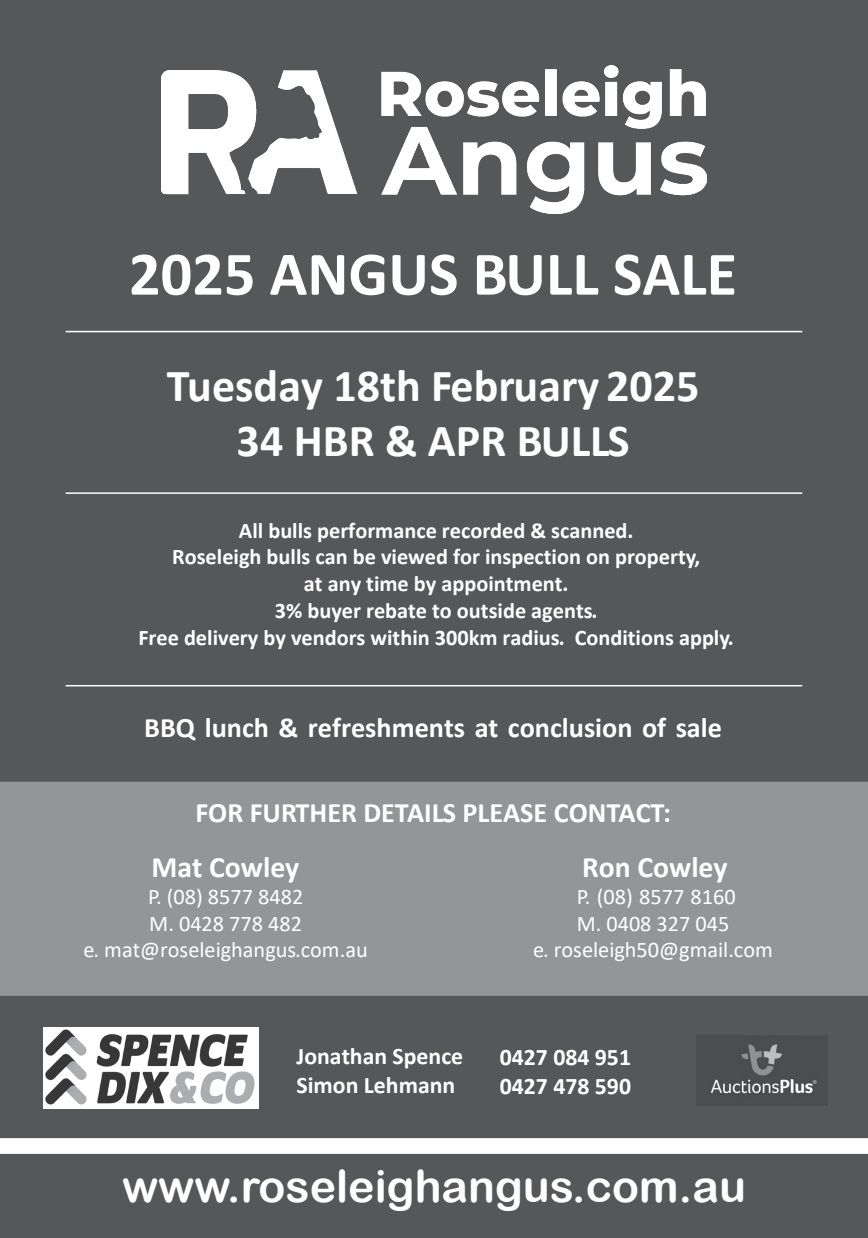
<style>
.page{position:relative;width:868px;height:1238px;background:#fff}
.page>*{position:absolute;margin:0;border:0;box-sizing:border-box;transform-origin:0 0}
.t1{font:700 62.4px "Calibri";color:#fff}
.t2{font:700 46.05px/55.2px "Calibri";color:#fff;text-align:center}
.t3{font:44.55px "Arial Rounded MT Bold";color:#fff}
.t4{font:700 29.7px "Calibri";color:#fff}
.t5{font:700 28.2px "Calibri";color:#fff}
.t6{font:700 23.7px/28.5px "Calibri";color:#fff}
.t7{font:700 22.35px/26.7px "Calibri";color:#fff;text-align:center}
.t8{font:22.35px/26.7px "Calibri";color:#fff;text-align:center}
.s1{font-style:inherit}
</style>
<div class="page">
<div style="left:0;top:0;width:867px;height:1139px;background:#565759"></div>
<div style="left:0;top:1153px;width:867px;height:63px;background:#565759"></div>
<img style="left:162px;top:65px;width:544px;height:148px">
<hr style="left:66px;top:331px;width:736px;height:1px;background:#fff">
<div style="left:0;top:780px;width:867px;height:217px;background:#939598"></div>
<hr style="left:66px;top:492px;width:736px;height:2px;background:#fff">
<img style="left:44px;top:1027px;width:214px;height:81px">
<hr style="left:66px;top:685px;width:736px;height:1px;background:#fff">
<img style="left:696px;top:1035px;width:131px;height:70px">
<div style="left:0;top:1216px;width:867px;height:21px;background:#565759"></div>
<p class="t1" style="left:129px;top:230px;width:609px"><span class="s1">2025</span> ANGUS BULL SALE</p>
<p class="t2" style="left:167px;top:357px;width:534px">Tuesday 1<span class="s1">8</span>th February 202<span class="s1">5<br></span>3<span class="s1">4</span> HBR &amp; APR BULLS</p>
<p class="t7" style="left:138px;top:516px;width:597px">All bulls performance recorded &amp; scanned.<br>Roseleigh bulls can be viewed for inspection on property,<br>at any time by appointment.<br>3% buyer rebate to outside agents.<br>Free delivery by vendors within 300km radius. Conditions apply.</p>
<p class="t5" style="left:144px;top:708px;width:579px">BBQ lunch &amp; refreshments at conclusion of sale</p>
<p class="t5" style="left:195px;top:792px;width:477px">FOR FURTHER DETAILS PLEASE CONTACT:</p>
<p class="t4" style="left:151px;top:846px;width:149px">Mat Cowley</p>
<p class="t4" style="left:582px;top:846px;width:147px">Ron Cowley</p>
<p class="t8" style="left:533px;top:882px;width:241px">P. (08) 8577 8160<br>M. 0408 327 045<br>e. roseleigh50@gmail.com</p>
<p class="t8" style="left:84px;top:882px;width:285px">P. (08) 8577 8482<br>M. 0428 778 482<br>e. mat@roseleighangus.com.au</p>
<p class="t6" style="left:296px;top:1041px;width:168px">Jonathan Spence<br>Simon Lehmann</p>
<p class="t6" style="left:499px;top:1042px;width:133px">0427 084 951<br>0427 478 590</p>
<p class="t3" style="left:122px;top:1160px;width:625px">www.roseleighangus.com.au</p>
</div>
